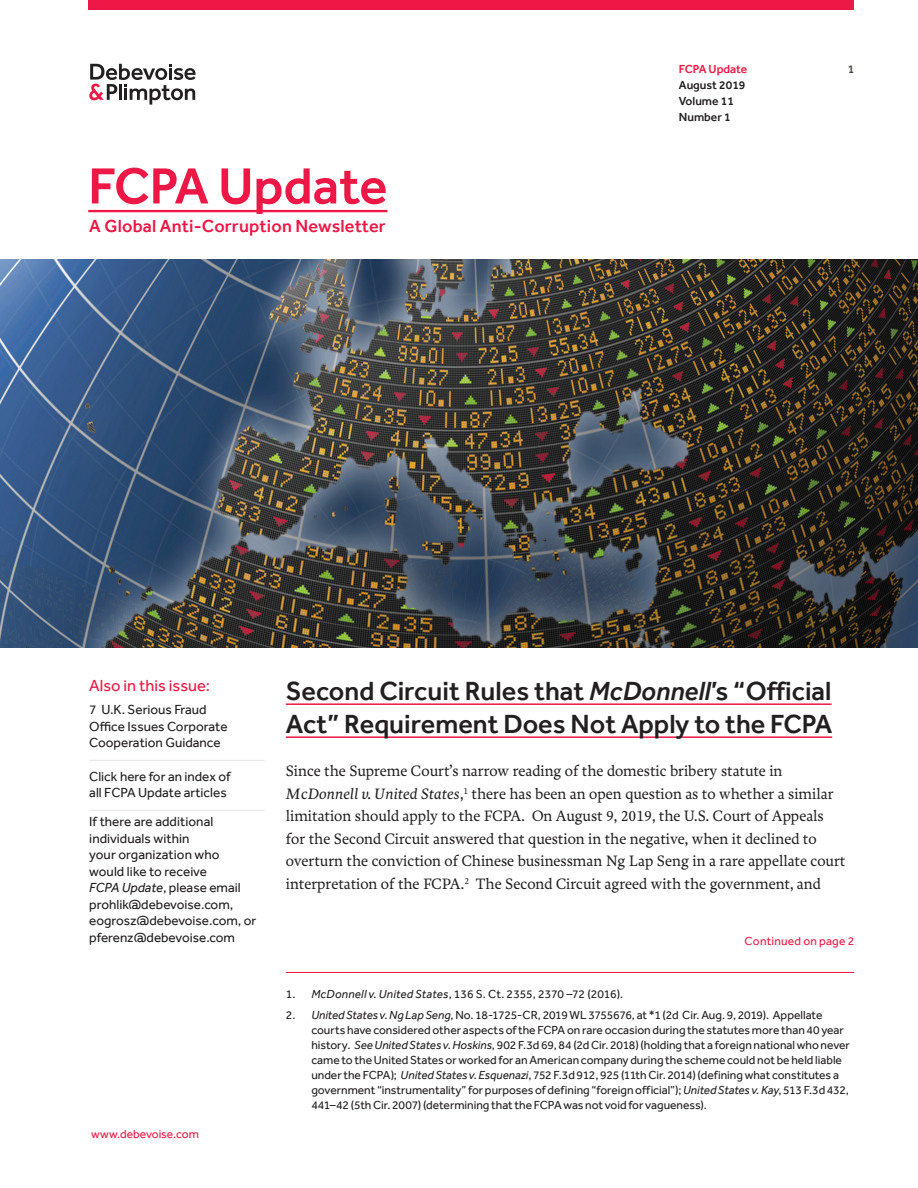
<style>
.page{position:relative;width:918px;height:1188px;background:#fff}
.page>*{position:absolute;margin:0;border:0;box-sizing:border-box;transform-origin:0 0}
.t1{font:500 52.5px "Effra";color:#ed1845}
.t2{font:500 27px/33px "Effra";color:#231f20}
.t3{font:500 18px "Effra";letter-spacing:.01em;color:#ed1845}
.t4{font:16.5px "Effra";color:#ed1845}
.t5{font:500 15.75px/22.5px "Freya";color:#231f20}
.t6{font:13.5px/16.5px "Effra";color:#231f20}
.t7{font:12px/15px "Effra";color:#231f20}
.t8{font:500 12px/15.8px "Effra";color:#231f20}
.t9{font:12px "Effra";letter-spacing:-.005em;color:#ed1845}
.t10{font:12px "Effra";letter-spacing:.015em;color:#ed1845}
.t11{font:500 12px "Effra";color:#ed1845}
.t12{font:500 12px "Effra";color:#4c4b46}
.s1{font-style:italic}
</style>
<div class="page">
<svg style="left:89px;top:64px;width:107px;height:41px"></svg>
<div style="left:88px;top:0;width:766px;height:10px;background:#ed1845"></div>
<img style="left:0;top:259px;width:918px;height:388px">
<hr style="left:88px;top:210px;width:299px;height:2px;background:#ed1845">
<hr style="left:286px;top:703px;width:546px;height:2px;background:#ed1845">
<hr style="left:286px;top:736px;width:546px;height:2px;background:#ed1845">
<hr style="left:89px;top:760px;width:176px;height:1px;background:#e4e4e4">
<hr style="left:89px;top:810px;width:176px;height:1px;background:#e4e4e4">
<hr style="left:286px;top:972px;width:568px;height:1px;background:#ed1845">
<h1 class="t1" style="left:88px;top:155px;width:301px">FCPA Update</h1>
<h3 class="t3" style="left:89px;top:216px;width:298px">A Global Anti‑Corruption Newsletter</h3>
<p class="t11" style="left:679px;top:62px;width:70px">FCPA Update</p>
<p class="t12" style="left:848px;top:62px;width:8px">1</p>
<p class="t8" style="left:679px;top:77px;width:68px">August 2019<br>Volume 11<br>Number 1</p>
<h3 class="t4" style="left:89px;top:676px;width:122px">Also in this issue:</h3>
<p class="t6" style="left:89px;top:701px;width:140px">7 U.K. Serious Fraud<br>Office Issues Corporate<br>Cooperation Guidance</p>
<p class="t6" style="left:89px;top:768px;width:143px">Click here for an index of all FCPA Update articles</p>
<p class="t6" style="left:89px;top:814px;width:169px">If there are additional individuals within<br>your organization who would like to receive<br><span class="s1">FCPA Update</span>, please email prohlik@debevoise.com, eogrosz@debevoise.com, or pferenz@debevoise.com</p>
<p class="t9" style="left:91px;top:1127px;width:109px">www.debevoise.com</p>
<h2 class="t2" style="left:286px;top:674px;width:548px">Second Circuit Rules that <span class="s1">McDonnell</span>’s “Official<br>Act” Requirement Does Not Apply to the FCPA</h2>
<p class="t5" style="left:286px;top:761px;width:561px">Since the Supreme Court’s narrow reading of the domestic bribery statute in <span class="s1">McDonnell v. United States</span>,<sup>1</sup> there has been an open question as to whether a similar limitation should apply to the FCPA. On August 9, 2019, the U.S. Court of Appeals for the Second Circuit answered that question in the negative, when it declined to overturn the conviction of Chinese businessman Ng Lap Seng in a rare appellate court interpretation of the FCPA.<sup>2</sup> The Second Circuit agreed with the government, and</p>
<p class="t10" style="left:745px;top:934px;width:111px">Continued on page 2</p>
<p class="t7" style="left:286px;top:986px;width:339px">1. <span class="s1">McDonnell v. United States</span>, 136 S. Ct. 2355, 2370 –72 (2016).</p>
<p class="t7" style="left:311px;top:1008px;width:540px;text-indent:-26px">2. <span class="s1">United States v. Ng Lap Seng</span>, No. 18-1725-CR, 2019 WL 3755676, at *1 (2d Cir. Aug. 9, 2019). Appellate courts have considered other aspects of the FCPA on rare occasion during the statutes more than 40 year history. <span class="s1">See United States v. Hoskins</span>, 902 F.3d 69, 84 (2d Cir. 2018) (holding that a foreign national who never came to the United States or worked for an American company during the scheme could not be held liable under the FCPA); <span class="s1">United States v. Esquenazi</span>, 752 F.3d 912, 925 (11th Cir. 2014) (defining what constitutes a government “instrumentality” for purposes of defining “foreign official”); <span class="s1">United States v. Kay</span>, 513 F.3d 432, 441–42 (5th Cir. 2007) (determining that the FCPA was not void for vagueness).</p>
</div>
